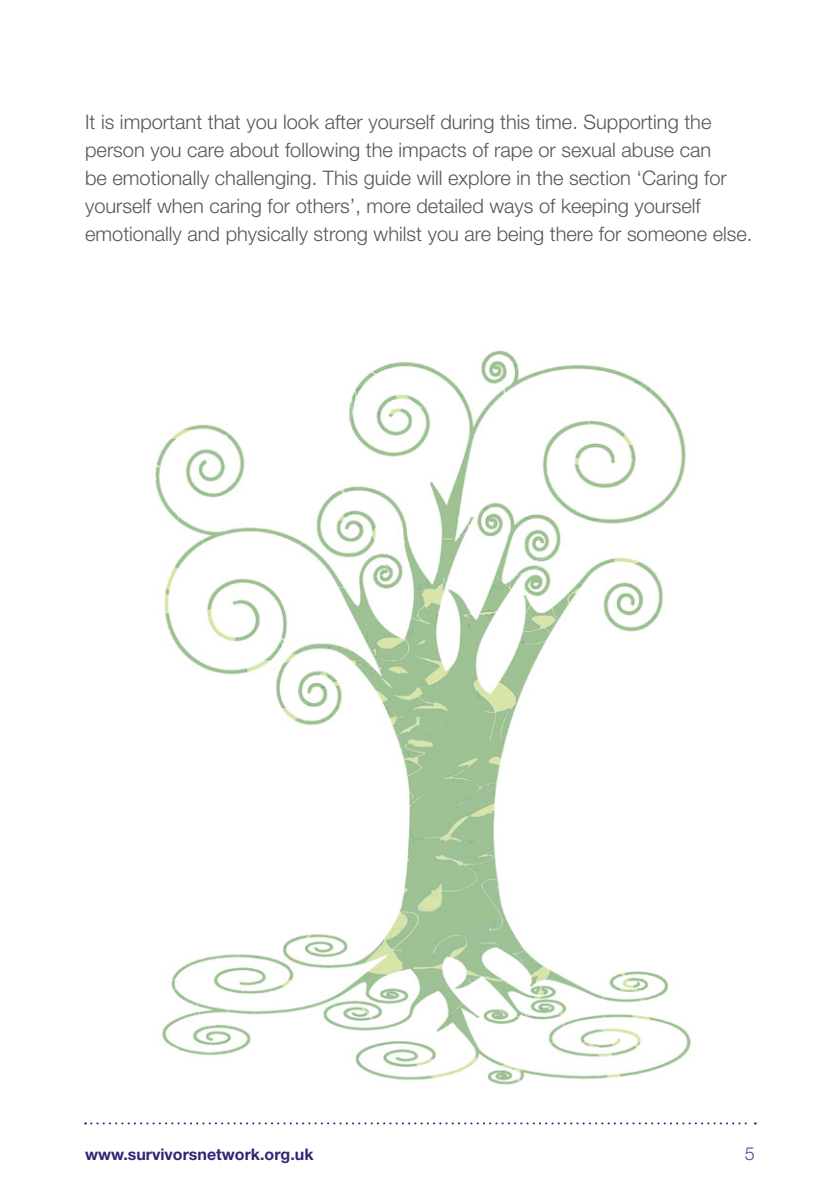
<style>
.page{position:relative;width:840px;height:1191px;background:#fff}
.page>*{position:absolute;margin:0;border:0;box-sizing:border-box;transform-origin:0 0}
.t1{font:300 20px/28px "Helvetica Neue";color:#575756}
.t2{font:300 18px "Helvetica Neue";color:#524387}
.t3{font:700 16px "Helvetica Neue";color:#2e2774}
</style>
<div class="page">
<svg style="left:85px;top:1122px;width:670px;height:2px"></svg>
<img style="left:155px;top:350px;width:536px;height:735px">
<p class="t1" style="left:85px;top:108px;width:668px">It is important that you look after yourself during this time. Supporting the person you care about following the impacts of rape or sexual abuse can<br>be emotionally challenging. This guide will explore in the section ‘Caring for yourself when caring for others’, more detailed ways of keeping yourself emotionally and physically strong whilst you are being there for someone else.</p>
<p class="t3" style="left:85px;top:1144px;width:230px">www.survivorsnetwork.org.uk</p>
<p class="t2" style="left:744px;top:1142px;width:12px">5</p>
</div>
